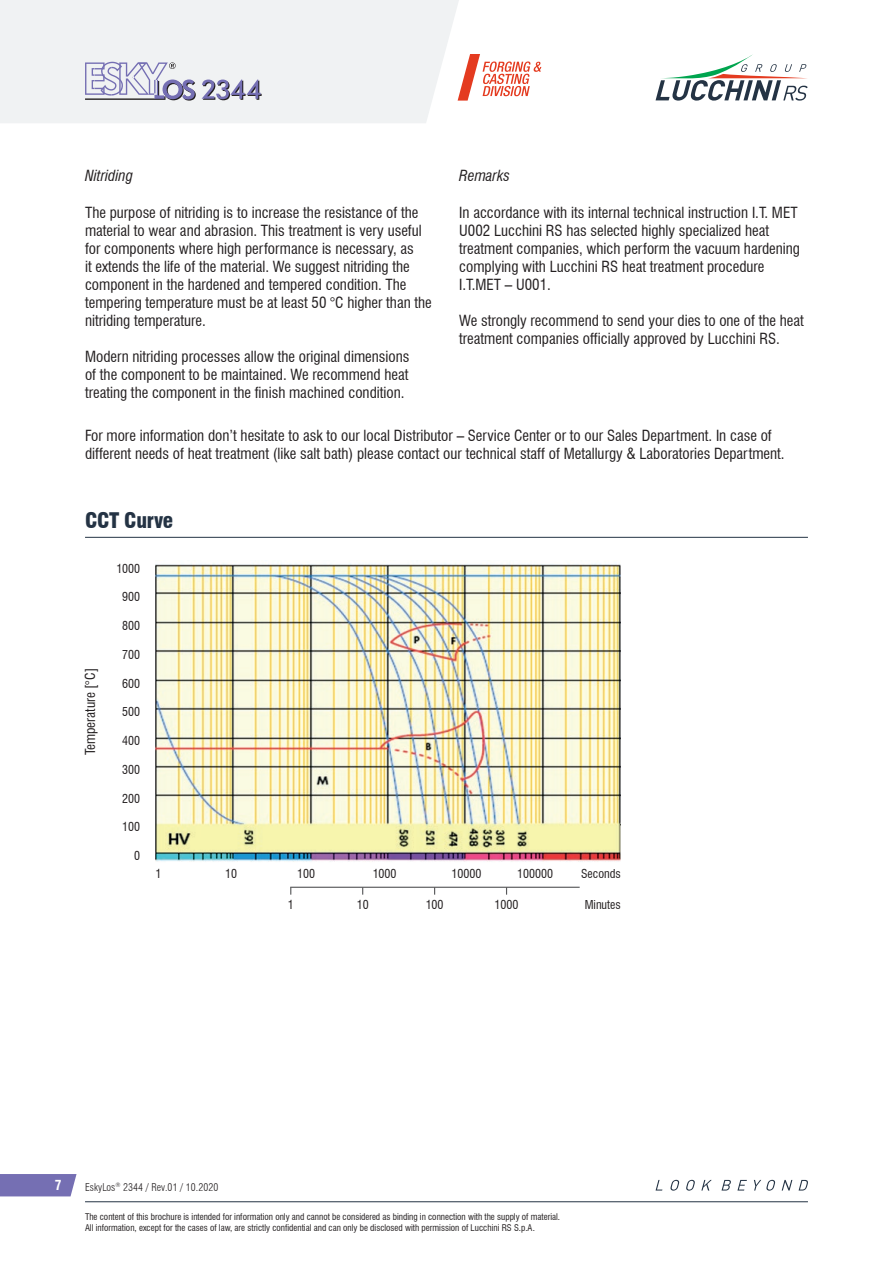
<style>
.page{position:relative;width:893px;height:1263px;background:#fff}
.page>*{position:absolute;margin:0;border:0;box-sizing:border-box;transform-origin:0 0}
.t1{font:900 condensed 21px "Swiss 721 BT";letter-spacing:-.02em;color:#243344}
.t2{font:condensed 15px/18px "Swiss 721 BT";color:#231f20}
.t3{font:italic condensed 15px "Swiss 721 BT";color:#231f20}
.t4{font:condensed 13.5px "Swiss 721 BT";color:#231f20}
.t5{font:700 condensed 13.5px "Swiss 721 BT";color:#fff}
.t6{font:condensed 12px "Swiss 721 BT";color:#231f20}
.t7{font:300 condensed 10.5px "Swiss 721 BT";letter-spacing:.01em;color:#231f20}
.t8{font:condensed 9px/10.8px "Swiss 721 BT";color:#231f20}
</style>
<div class="page">
<div style="left:0;top:1174px;width:77px;height:22px;background:#756fb3"></div>
<div style="left:0;top:0;width:459px;height:123px;background:#f0f2f3"></div>
<svg style="left:458px;top:54px;width:83px;height:47px"></svg>
<svg style="left:656px;top:54px;width:152px;height:47px"></svg>
<svg style="left:656px;top:1180px;width:152px;height:10px"></svg>
<hr style="left:85px;top:1201px;width:723px;height:1px;background:#243344">
<svg style="left:85px;top:62px;width:111px;height:39px"></svg>
<svg style="left:202px;top:80px;width:60px;height:20px"></svg>
<hr style="left:85px;top:537px;width:723px;height:1px;background:#243344">
<img style="left:156px;top:563px;width:465px;height:299px">
<hr style="left:290px;top:887px;width:290px;height:1px;background:#57585a">
<p class="t3" style="left:85px;top:167px;width:49px">Nitriding</p>
<p class="t2" style="left:85px;top:203px;width:348px">The purpose of nitriding is to increase the resistance of the material to wear and abrasion. This treatment is very useful for components where high performance is necessary, as<br>it extends the life of the material. We suggest nitriding the component in the hardened and tempered condition. The tempering temperature must be at least 50 °C higher than the nitriding temperature.</p>
<p class="t2" style="left:85px;top:347px;width:326px;text-align:justify">Modern nitriding processes allow the original dimensions of the component to be maintained. We recommend heat treating the component in the finish machined condition.</p>
<p class="t3" style="left:459px;top:167px;width:52px">Remarks</p>
<p class="t2" style="left:459px;top:203px;width:342px">In accordance with its internal technical instruction I.T. MET U002 Lucchini RS has selected highly specialized heat treatment companies, which perform the vacuum hardening complying with Lucchini RS heat treatment procedure I.T.MET – U001.</p>
<p class="t2" style="left:459px;top:311px;width:346px">We strongly recommend to send your dies to one of the heat treatment companies officially approved by Lucchini RS.</p>
<p class="t2" style="left:85px;top:427px;width:701px">For more information don’t hesitate to ask to our local Distributor – Service Center or to our Sales Department. In case of different needs of heat treatment (like salt bath) please contact our technical staff of Metallurgy &amp; Laboratories Department.</p>
<h1 class="t1" style="left:85px;top:508px;width:90px">CCT Curve</h1>
<p class="t6" style="left:116px;top:561px;width:25px">1000</p>
<p class="t6" style="left:122px;top:590px;width:19px">900</p>
<p class="t6" style="left:122px;top:619px;width:19px">800</p>
<p class="t4" style="left:82px;top:755px;width:89px;rotate:-90deg">Temperature [°C]</p>
<p class="t6" style="left:122px;top:647px;width:19px">700</p>
<p class="t6" style="left:122px;top:676px;width:19px">600</p>
<p class="t6" style="left:122px;top:705px;width:19px">500</p>
<p class="t6" style="left:122px;top:733px;width:19px">400</p>
<p class="t6" style="left:122px;top:762px;width:19px">300</p>
<p class="t6" style="left:122px;top:791px;width:19px">200</p>
<p class="t6" style="left:122px;top:820px;width:19px">100</p>
<p class="t6" style="left:134px;top:848px;width:7px">0</p>
<p class="t6" style="left:156px;top:866px;width:7px">1</p>
<p class="t6" style="left:225px;top:866px;width:13px">10</p>
<p class="t6" style="left:297px;top:866px;width:19px">100</p>
<p class="t6" style="left:373px;top:866px;width:25px">1000</p>
<p class="t6" style="left:451px;top:866px;width:31px">10000</p>
<p class="t6" style="left:517px;top:866px;width:37px">100000</p>
<p class="t6" style="left:581px;top:866px;width:41px">Seconds</p>
<p class="t6" style="left:288px;top:897px;width:7px">1</p>
<p class="t6" style="left:357px;top:897px;width:13px">10</p>
<p class="t6" style="left:426px;top:897px;width:19px">100</p>
<p class="t6" style="left:495px;top:897px;width:25px">1000</p>
<p class="t6" style="left:585px;top:897px;width:38px">Minutes</p>
<p class="t5" style="left:55px;top:1177px;width:8px">7</p>
<p class="t7" style="left:85px;top:1180px;width:135px">EskyLos<sup>®</sup> 2344 / Rev.01 / 10.2020</p>
<p class="t8" style="left:85px;top:1211px;width:477px">The content of this brochure is intended for information only and cannot be considered as binding in connection with the supply of material.<br>All information, except for the cases of law, are strictly confidential and can only be disclosed with permission of Lucchini RS S.p.A.</p>
</div>
